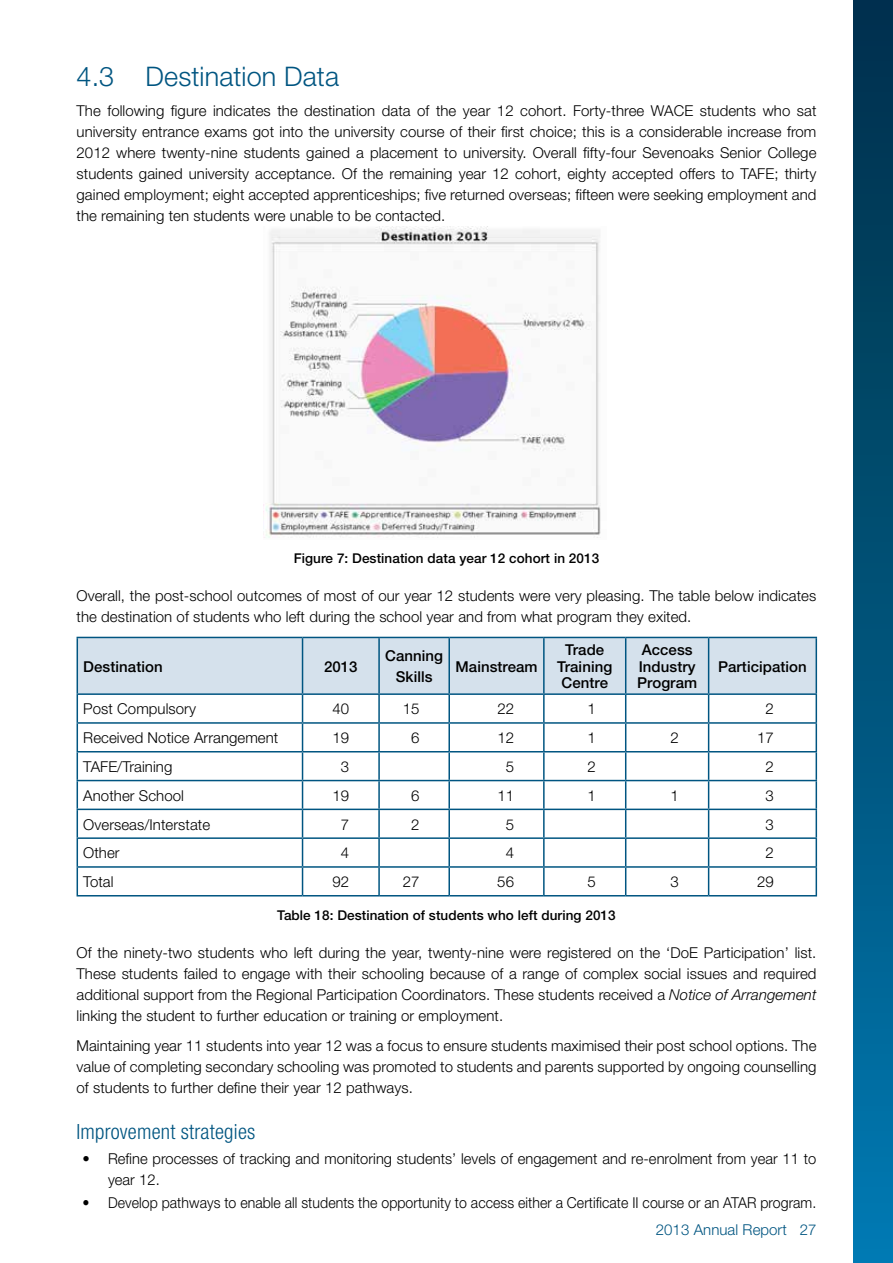
<style>
.page{position:relative;width:893px;height:1263px;background:#fff}
.page>*{position:absolute;margin:0;border:0;box-sizing:border-box;transform-origin:0 0}
.t1{font:300 27px "Helvetica Neue";letter-spacing:.005em;color:#005581}
.t2{font:300 condensed 21px "Helvetica Neue";letter-spacing:.01em;color:#005581}
.t3{font:300 15px/21px "Helvetica Neue";letter-spacing:.005em;color:#000;text-align:justify}
.t4{font:300 15px "Helvetica Neue";letter-spacing:.005em;color:#000;scale:.94 1}
.t5{font:500 15px/16.5px "Helvetica Neue";letter-spacing:.005em;color:#000;text-align:center}
.t6{font:300 15px "Helvetica Neue";letter-spacing:.005em;color:#005581}
.t7{font:500 13.5px "Helvetica Neue";letter-spacing:.005em;color:#000}
.s1{font-style:italic}
</style>
<div class="page">
<div style="left:853px;top:0;width:40px;height:1263px;background:linear-gradient(to bottom,#002f48,#0078af)"></div>
<img style="left:264px;top:226px;width:337px;height:312px">
<svg style="left:77px;top:638px;width:740px;height:257px"></svg>
<hr style="left:77px;top:895px;width:226px;height:1px;background:#005581">
<hr style="left:303px;top:895px;width:76px;height:1px;background:#005581">
<hr style="left:379px;top:895px;width:70px;height:1px;background:#005581">
<hr style="left:449px;top:895px;width:95px;height:1px;background:#005581">
<hr style="left:544px;top:895px;width:82px;height:1px;background:#005581">
<hr style="left:626px;top:895px;width:83px;height:1px;background:#005581">
<hr style="left:709px;top:895px;width:108px;height:1px;background:#005581">
<hr style="left:77px;top:637px;width:226px;height:1px;background:#005581">
<hr style="left:77px;top:638px;width:1px;height:55px;background:#005581">
<hr style="left:303px;top:637px;width:76px;height:1px;background:#005581">
<hr style="left:379px;top:637px;width:70px;height:1px;background:#005581">
<hr style="left:449px;top:637px;width:95px;height:1px;background:#005581">
<hr style="left:544px;top:637px;width:82px;height:1px;background:#005581">
<hr style="left:626px;top:637px;width:83px;height:1px;background:#005581">
<hr style="left:709px;top:637px;width:108px;height:1px;background:#005581">
<hr style="left:816px;top:638px;width:1px;height:55px;background:#005581">
<hr style="left:77px;top:693px;width:226px;height:2px;background:#005581">
<hr style="left:303px;top:693px;width:76px;height:2px;background:#005581">
<hr style="left:379px;top:693px;width:70px;height:2px;background:#005581">
<hr style="left:449px;top:693px;width:95px;height:2px;background:#005581">
<hr style="left:544px;top:693px;width:82px;height:2px;background:#005581">
<hr style="left:626px;top:693px;width:83px;height:2px;background:#005581">
<hr style="left:709px;top:693px;width:108px;height:2px;background:#005581">
<h1 class="t1" style="left:77px;top:60px;width:264px">4.3 Destination Data</h1>
<p class="t3" style="left:77px;top:99px;width:741px">The following figure indicates the destination data of the year 12 cohort. Forty-three WACE students who sat university entrance exams got into the university course of their first choice; this is a considerable increase from 2012 where twenty-nine students gained a placement to university. Overall fifty-four Sevenoaks Senior College students gained university acceptance. Of the remaining year 12 cohort, eighty accepted offers to TAFE; thirty gained employment; eight accepted apprenticeships; five returned overseas; fifteen were seeking employment and the remaining ten students were unable to be contacted.</p>
<p class="t7" style="left:294px;top:550px;width:307px">Figure 7: Destination data year 12 cohort in 2013</p>
<p class="t3" style="left:77px;top:585px;width:741px">Overall, the post-school outcomes of most of our year 12 students were very pleasing. The table below indicates the destination of students who left during the school year and from what program they exited.</p>
<p class="t5" style="left:83px;top:658px;width:81px">Destination</p>
<p class="t5" style="left:324px;top:658px;width:35px">2013</p>
<p class="t5" style="left:385px;top:645px;width:59px;line-height:21px">Canning<br>Skills</p>
<p class="t5" style="left:455px;top:658px;width:84px">Mainstream</p>
<p class="t5" style="left:557px;top:641px;width:57px">Trade<br>Training<br>Centre</p>
<p class="t5" style="left:637px;top:641px;width:61px;text-align:left">Access<br>Industry<br>Program</p>
<p class="t5" style="left:718px;top:658px;width:90px">Participation</p>
<p class="t3" style="left:83px;top:698px;width:114px">Post Compulsory</p>
<p class="t3" style="left:333px;top:698px;width:18px">40</p>
<p class="t3" style="left:403px;top:698px;width:18px">15</p>
<p class="t3" style="left:497px;top:698px;width:18px">22</p>
<p class="t3" style="left:588px;top:698px;width:10px">1</p>
<p class="t3" style="left:765px;top:698px;width:10px">2</p>
<p class="t3" style="left:83px;top:727px;width:197px">Received Notice Arrangement</p>
<p class="t3" style="left:333px;top:727px;width:18px">19</p>
<p class="t3" style="left:411px;top:727px;width:10px">6</p>
<p class="t3" style="left:497px;top:727px;width:18px">12</p>
<p class="t3" style="left:588px;top:727px;width:10px">1</p>
<p class="t3" style="left:670px;top:727px;width:10px">2</p>
<p class="t3" style="left:757px;top:727px;width:18px">17</p>
<p class="t3" style="left:83px;top:756px;width:91px">TAFE/Training</p>
<p class="t3" style="left:341px;top:756px;width:10px">3</p>
<p class="t3" style="left:506px;top:756px;width:10px">5</p>
<p class="t3" style="left:588px;top:756px;width:10px">2</p>
<p class="t3" style="left:765px;top:756px;width:10px">2</p>
<p class="t3" style="left:83px;top:785px;width:102px">Another School</p>
<p class="t3" style="left:333px;top:785px;width:18px">19</p>
<p class="t3" style="left:411px;top:785px;width:10px">6</p>
<p class="t3" style="left:497px;top:785px;width:18px">11</p>
<p class="t3" style="left:588px;top:785px;width:10px">1</p>
<p class="t3" style="left:670px;top:785px;width:10px">1</p>
<p class="t3" style="left:765px;top:785px;width:10px">3</p>
<p class="t3" style="left:83px;top:813px;width:128px">Overseas/Interstate</p>
<p class="t3" style="left:341px;top:813px;width:10px">7</p>
<p class="t3" style="left:411px;top:813px;width:10px">2</p>
<p class="t3" style="left:506px;top:813px;width:10px">5</p>
<p class="t3" style="left:765px;top:813px;width:10px">3</p>
<p class="t3" style="left:83px;top:842px;width:38px">Other</p>
<p class="t3" style="left:341px;top:842px;width:10px">4</p>
<p class="t3" style="left:506px;top:842px;width:10px">4</p>
<p class="t3" style="left:765px;top:842px;width:10px">2</p>
<p class="t3" style="left:83px;top:871px;width:32px">Total</p>
<p class="t3" style="left:333px;top:871px;width:18px">92</p>
<p class="t3" style="left:403px;top:871px;width:18px">27</p>
<p class="t3" style="left:497px;top:871px;width:18px">56</p>
<p class="t3" style="left:588px;top:871px;width:10px">5</p>
<p class="t3" style="left:670px;top:871px;width:10px">3</p>
<p class="t3" style="left:757px;top:871px;width:18px">29</p>
<p class="t7" style="left:277px;top:907px;width:340px">Table 18: Destination of students who left during 2013</p>
<p class="t3" style="left:77px;top:942px;width:741px">Of the ninety-two students who left during the year, twenty-nine were registered on the ‘DoE Participation’ list.<br>These students failed to engage with their schooling because of a range of complex social issues and required additional support from the Regional Participation Coordinators. These students received a <span class="s1">Notice of Arrangement </span>linking the student to further education or training or employment.</p>
<p class="t3" style="left:77px;top:1034px;width:741px">Maintaining year 11 students into year 12 was a focus to ensure students maximised their post school options. The value of completing secondary schooling was promoted to students and parents supported by ongoing counselling of students to further define their year 12 pathways.</p>
<h2 class="t2" style="left:77px;top:1119px;width:180px">Improvement strategies</h2>
<p class="t3" style="left:108px;top:1148px;width:710px;text-indent:-26px">• Refine processes of tracking and monitoring students’ levels of engagement and re-enrolment from year 11 to year 12.</p>
<p class="t4" style="left:83px;top:1194px;width:782px">• Develop pathways to enable all students the opportunity to access either a Certificate II course or an ATAR program.</p>
<p class="t6" style="left:656px;top:1221px;width:162px">2013 Annual Report 27</p>
</div>
